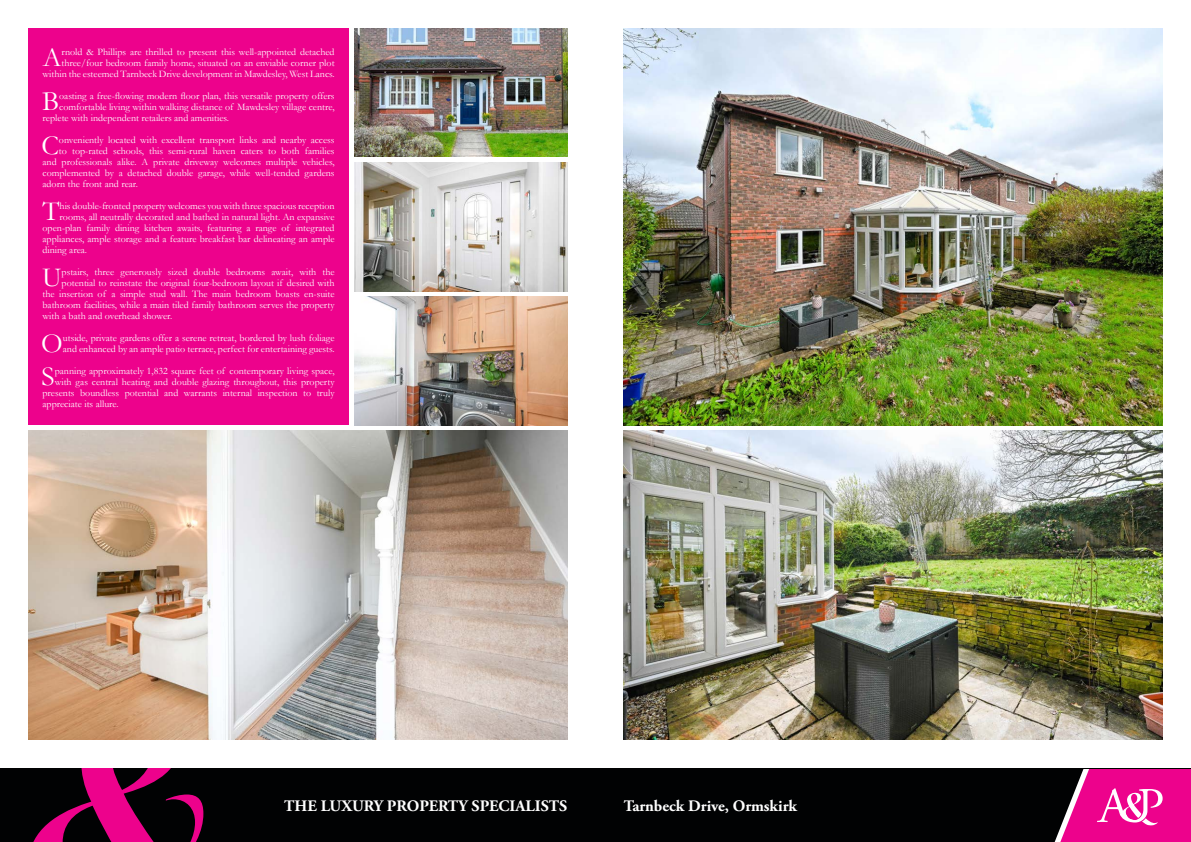
<style>
.page{position:relative;width:1191px;height:842px;background:#fff}
.page>*{position:absolute;margin:0;border:0;box-sizing:border-box;transform-origin:0 0}
.t1{font:27.6px "Garamond";color:#fff}
.t2{font:700 16px "Adobe Garamond Pro";color:#fff}
.t3{font:10px/11px "Garamond";color:#fff;text-align:right}
</style>
<div class="page">
<div style="left:0;top:769px;width:1191px;height:73px;background:#010203"></div>
<svg style="left:33px;top:769px;width:171px;height:73px"></svg>
<svg style="left:1054px;top:769px;width:137px;height:73px;background:#d51e89"></svg>
<img style="left:28px;top:431px;width:539px;height:309px">
<div style="left:28px;top:28px;width:321px;height:397px;background:#ed028c"></div>
<img style="left:624px;top:28px;width:538px;height:397px">
<img style="left:624px;top:431px;width:538px;height:309px">
<img style="left:354px;top:297px;width:213px;height:128px">
<img style="left:354px;top:163px;width:213px;height:128px">
<img style="left:354px;top:28px;width:213px;height:129px">
<p class="t1" style="left:43px;top:39px;width:20px">A</p>
<p class="t3" style="left:43px;top:46px;width:293px">rnold &amp; Phillips are thrilled to present this well-appointed detached three/four bedroom family home, situated on an enviable corner plot within the esteemed Tarnbeck Drive development in Mawdesley, West Lancs.</p>
<p class="t1" style="left:42px;top:83px;width:18px">B</p>
<p class="t3" style="left:59px;top:90px;width:277px">oasting a free-flowing modern floor plan, this versatile property offers</p>
<p class="t3" style="left:59px;top:101px;width:277px">comfortable living within walking distance of Mawdesley village centre,</p>
<p class="t3" style="left:43px;top:112px;width:188px">replete with independent retailers and amenities.</p>
<p class="t1" style="left:41px;top:127px;width:19px">C</p>
<p class="t3" style="left:59px;top:134px;width:277px">onveniently located with excellent transport links and nearby access</p>
<p class="t3" style="left:59px;top:145px;width:277px">to top-rated schools, this semi-rural haven caters to both families</p>
<p class="t3" style="left:43px;top:156px;width:293px">and professionals alike. A private driveway welcomes multiple vehicles,</p>
<p class="t3" style="left:43px;top:167px;width:293px">complemented by a detached double garage, while well-tended gardens</p>
<p class="t3" style="left:43px;top:178px;width:97px">adorn the front and rear.</p>
<p class="t1" style="left:43px;top:193px;width:18px">T</p>
<p class="t3" style="left:60px;top:200px;width:276px">his double-fronted property welcomes you with three spacious reception</p>
<p class="t3" style="left:60px;top:211px;width:276px">rooms, all neutrally decorated and bathed in natural light. An expansive</p>
<p class="t3" style="left:43px;top:222px;width:293px">open-plan family dining kitchen awaits, featuring a range of integrated</p>
<p class="t3" style="left:43px;top:233px;width:293px">appliances, ample storage and a feature breakfast bar delineating an ample</p>
<p class="t3" style="left:43px;top:244px;width:46px">dining area.</p>
<p class="t1" style="left:42px;top:259px;width:21px">U</p>
<p class="t3" style="left:62px;top:266px;width:274px">pstairs, three generously sized double bedrooms await, with the</p>
<p class="t3" style="left:62px;top:277px;width:274px">potential to reinstate the original four-bedroom layout if desired with</p>
<p class="t3" style="left:43px;top:288px;width:293px">the insertion of a simple stud wall. The main bedroom boasts en-suite</p>
<p class="t3" style="left:43px;top:299px;width:293px">bathroom facilities, while a main tiled family bathroom serves the property</p>
<p class="t3" style="left:43px;top:310px;width:131px">with a bath and overhead shower.</p>
<p class="t1" style="left:41px;top:325px;width:23px">O</p>
<p class="t3" style="left:63px;top:332px;width:273px;text-align:left">utside, private gardens offer a serene retreat, bordered by lush foliage and enhanced by an ample patio terrace, perfect for entertaining guests.</p>
<p class="t1" style="left:41px;top:358px;width:15px">S</p>
<p class="t3" style="left:55px;top:365px;width:281px">panning approximately 1,832 square feet of contemporary living space,</p>
<p class="t3" style="left:55px;top:376px;width:281px">with gas central heating and double glazing throughout, this property</p>
<p class="t3" style="left:43px;top:387px;width:293px">presents boundless potential and warrants internal inspection to truly</p>
<p class="t3" style="left:43px;top:398px;width:78px">appreciate its allure.</p>
<p class="t2" style="left:284px;top:797px;width:284px">THE LUXURY PROPERTY SPECIALISTS</p>
<p class="t2" style="left:624px;top:797px;width:175px">Tarnbeck Drive, Ormskirk</p>
</div>
